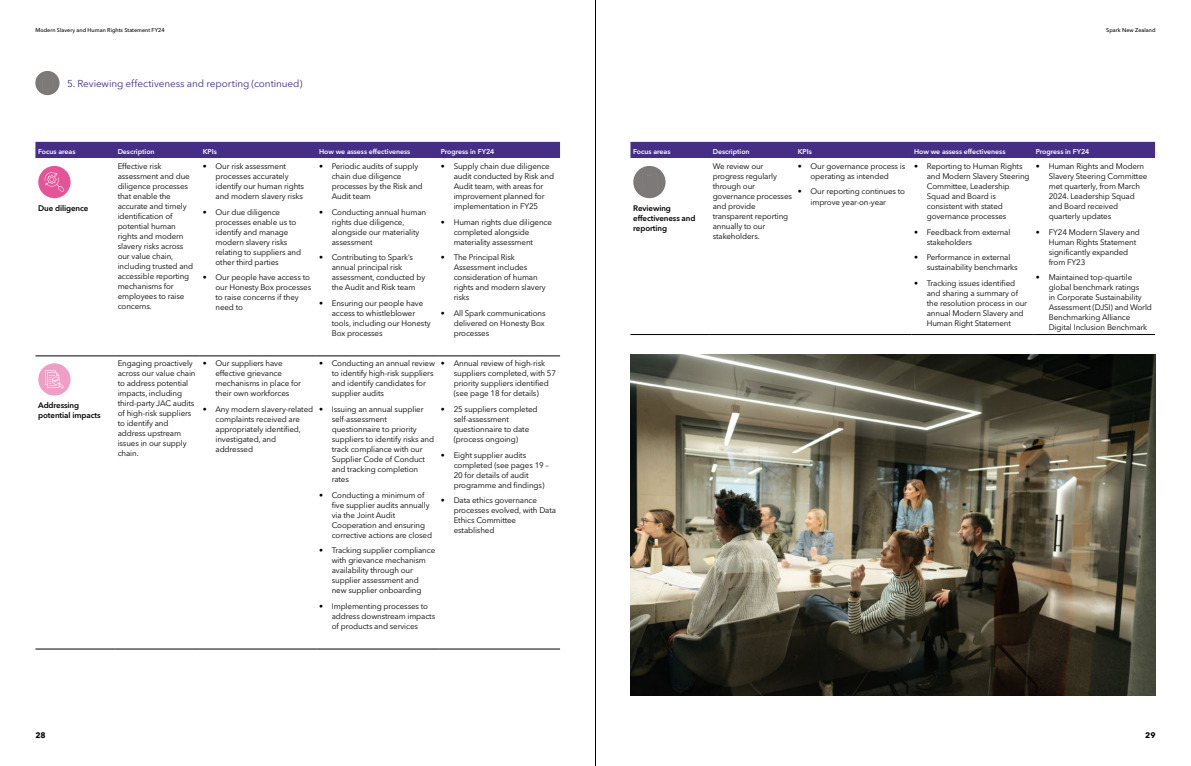
<style>
.page{position:relative;width:1191px;height:766px;background:#fff}
.page>*{position:absolute;margin:0;border:0;box-sizing:border-box;transform-origin:0 0}
.Subhead_1{font:10px "Avenir Next LT Pro";letter-spacing:-.01em;color:#462e87}
.Body_2024{font:8px/10px "Avenir Next LT Pro";letter-spacing:-.015em;color:#000}
.Body_2024-2{font:600 8px/10px "Avenir Next LT Pro";letter-spacing:-.015em;color:#000}
.t1{font:700 8px "Avenir Next LT Pro";color:#000}
.Column_heading{font:600 7px "Avenir Next LT Pro";letter-spacing:-.005em;color:#fff}
.t2{font:500 5.5px "Avenir Next LT Pro";color:#000}
</style>
<div class="page">
<div style="left:35px;top:142px;width:525px;height:16px;background:#462e87"></div>
<hr style="left:35px;top:355px;width:80px;height:1px;background:#000">
<hr style="left:115px;top:355px;width:85px;height:1px;background:#000">
<hr style="left:200px;top:355px;width:116px;height:1px;background:#000">
<hr style="left:316px;top:355px;width:122px;height:1px;background:#000">
<hr style="left:438px;top:355px;width:122px;height:1px;background:#000">
<hr style="left:35px;top:648px;width:80px;height:1px;background:#000">
<hr style="left:115px;top:648px;width:85px;height:1px;background:#000">
<hr style="left:200px;top:648px;width:116px;height:1px;background:#000">
<hr style="left:316px;top:648px;width:122px;height:1px;background:#000">
<hr style="left:438px;top:648px;width:122px;height:1px;background:#000">
<div style="left:38px;top:166px;width:33px;height:32px;background:#e65498;border-radius:50%"></div>
<svg style="left:45px;top:172px;width:19px;height:20px"></svg>
<div style="left:38px;top:363px;width:33px;height:32px;background:#ef9fc5;border-radius:50%"></div>
<svg style="left:45px;top:370px;width:19px;height:18px"></svg>
<div style="left:630px;top:142px;width:525px;height:16px;background:#462e87"></div>
<hr style="left:630px;top:334px;width:80px;height:1px;background:#000">
<hr style="left:710px;top:334px;width:85px;height:1px;background:#000">
<hr style="left:795px;top:334px;width:116px;height:1px;background:#000">
<hr style="left:911px;top:334px;width:122px;height:1px;background:#000">
<hr style="left:1033px;top:334px;width:122px;height:1px;background:#000">
<div style="left:633px;top:166px;width:32px;height:32px;background:#7d7978;border-radius:50%"></div>
<img style="left:631px;top:354px;width:524px;height:340px">
<div style="left:35px;top:71px;width:25px;height:24px;background:#7d7978;border-radius:50%"></div>
<hr style="left:595px;top:0;width:1px;height:765px;background:#000">
<p class="t2" style="left:35px;top:27px;width:131px">Modern Slavery and Human Rights Statement FY24</p>
<p class="t2" style="left:1106px;top:27px;width:51px">Spark New Zealand</p>
<p class="Subhead_1" style="left:67px;top:77px;width:237px">5. Reviewing effectiveness and reporting (continued)</p>
<p class="Column_heading" style="left:38px;top:147px;width:39px">Focus areas</p>
<p class="Column_heading" style="left:118px;top:147px;width:38px">Description</p>
<p class="Column_heading" style="left:203px;top:147px;width:16px">KPIs</p>
<p class="Column_heading" style="left:319px;top:147px;width:93px">How we assess effectiveness</p>
<p class="Column_heading" style="left:441px;top:147px;width:55px">Progress in FY24</p>
<p class="Body_2024-2" style="left:38px;top:203px;width:52px">Due diligence</p>
<p class="Body_2024-2" style="left:38px;top:400px;width:64px">Addressing potential impacts</p>
<p class="Body_2024" style="left:118px;top:161px;width:77px">Effective risk assessment and due diligence processes that enable the accurate and timely identification of potential human rights and modern slavery risks across our value chain, including trusted and accessible reporting mechanisms for employees to raise concerns.</p>
<p class="Body_2024" style="left:215px;top:161px;width:90px;text-indent:-13px">• Our risk assessment processes accurately identify our human rights and modern slavery risks</p>
<p class="Body_2024" style="left:215px;top:207px;width:87px;text-indent:-13px">• Our due diligence processes enable us to identify and manage modern slavery risks relating to suppliers and other third parties</p>
<p class="Body_2024" style="left:215px;top:272px;width:97px;text-indent:-13px">• Our people have access to our Honesty Box processes to raise concerns if they need to</p>
<p class="Body_2024" style="left:332px;top:161px;width:92px;text-indent:-13px">• Periodic audits of supply chain due diligence processes by the Risk and<br>Audit team</p>
<p class="Body_2024" style="left:332px;top:207px;width:96px;text-indent:-13px">• Conducting annual human rights due diligence, alongside our materiality assessment</p>
<p class="Body_2024" style="left:332px;top:252px;width:95px;text-indent:-13px">• Contributing to Spark’s annual principal risk assessment, conducted by the Audit and Risk team</p>
<p class="Body_2024" style="left:332px;top:298px;width:100px;text-indent:-13px">• Ensuring our people have access to whistleblower tools, including our Honesty<br>Box processes</p>
<p class="Body_2024" style="left:454px;top:161px;width:102px;text-indent:-13px">• Supply chain due diligence audit conducted by Risk and<br>Audit team, with areas for improvement planned for implementation in FY25</p>
<p class="Body_2024" style="left:454px;top:217px;width:100px;text-indent:-13px">• Human rights due diligence completed alongside materiality assessment</p>
<p class="Body_2024" style="left:454px;top:252px;width:94px;text-indent:-13px">• The Principal Risk<br>Assessment includes consideration of human rights and modern slavery risks</p>
<p class="Body_2024" style="left:454px;top:308px;width:93px;text-align:justify;text-indent:-13px">• All Spark communications delivered on Honesty Box processes</p>
<p class="Body_2024" style="left:454px;top:358px;width:104px;text-indent:-13px">• Annual review of high-risk suppliers completed, with 57 priority suppliers identified (see page 18 for details)</p>
<p class="Body_2024" style="left:454px;top:404px;width:85px;text-indent:-13px">• 25 suppliers completed self-assessment questionnaire to date (process ongoing)</p>
<p class="Body_2024" style="left:454px;top:449px;width:97px;text-indent:-13px">• Eight supplier audits completed (see pages 19 –<br>20 for details of audit programme and findings)</p>
<p class="Body_2024" style="left:454px;top:495px;width:104px;text-indent:-13px">• Data ethics governance processes evolved, with Data<br>Ethics Committee established</p>
<p class="Body_2024" style="left:118px;top:358px;width:79px">Engaging proactively across our value chain to address potential impacts, including third-party JAC audits of high-risk suppliers to identify and address upstream issues in our supply chain.</p>
<p class="Body_2024" style="left:215px;top:358px;width:87px;text-indent:-13px">• Our suppliers have effective grievance mechanisms in place for their own workforces</p>
<p class="Body_2024" style="left:332px;top:358px;width:105px;text-indent:-13px">• Conducting an annual review to identify high-risk suppliers and identify candidates for supplier audits</p>
<p class="Body_2024" style="left:332px;top:404px;width:104px;text-indent:-13px">• Issuing an annual supplier self-assessment questionnaire to priority suppliers to identify risks and track compliance with our<br>Supplier Code of Conduct and tracking completion rates</p>
<p class="Body_2024" style="left:332px;top:489px;width:102px;text-indent:-13px">• Conducting a minimum of five supplier audits annually via the Joint Audit<br>Cooperation and ensuring corrective actions are closed</p>
<p class="Body_2024" style="left:332px;top:545px;width:105px;text-indent:-13px">• Tracking supplier compliance with grievance mechanism availability through our supplier assessment and new supplier onboarding</p>
<p class="Body_2024" style="left:332px;top:601px;width:105px;text-indent:-13px">• Implementing processes to address downstream impacts of products and services</p>
<p class="Body_2024" style="left:215px;top:404px;width:99px;text-indent:-13px">• Any modern slavery-related complaints received are appropriately identified, investigated, and addressed</p>
<p class="Column_heading" style="left:633px;top:147px;width:39px">Focus areas</p>
<p class="Column_heading" style="left:712px;top:147px;width:38px">Description</p>
<p class="Column_heading" style="left:797px;top:147px;width:16px">KPIs</p>
<p class="Column_heading" style="left:914px;top:147px;width:93px">How we assess effectiveness</p>
<p class="Column_heading" style="left:1036px;top:147px;width:55px">Progress in FY24</p>
<p class="Body_2024-2" style="left:633px;top:203px;width:64px">Reviewing effectiveness and reporting</p>
<p class="Body_2024" style="left:712px;top:161px;width:81px">We review our progress regularly through our governance processes and provide transparent reporting annually to our stakeholders.</p>
<p class="Body_2024" style="left:797px;top:161px;width:109px;text-align:center">• Our governance process is operating as intended</p>
<p class="Body_2024" style="left:810px;top:187px;width:96px;text-indent:-13px">• Our reporting continues to improve year-on-year</p>
<p class="Body_2024" style="left:926px;top:161px;width:104px;text-indent:-13px">• Reporting to Human Rights and Modern Slavery Steering<br>Committee, Leadership<br>Squad and Board is consistent with stated governance processes</p>
<p class="Body_2024" style="left:926px;top:227px;width:85px;text-indent:-13px">• Feedback from external stakeholders</p>
<p class="Body_2024" style="left:926px;top:252px;width:92px;text-indent:-13px">• Performance in external sustainability benchmarks</p>
<p class="Body_2024" style="left:926px;top:278px;width:102px;text-indent:-13px">• Tracking issues identified and sharing a summary of the resolution process in our annual Modern Slavery and<br>Human Right Statement</p>
<p class="Body_2024" style="left:1048px;top:161px;width:100px;text-indent:-13px">• Human Rights and Modern<br>Slavery Steering Committee met quarterly, from March<br>2024. Leadership Squad and Board received quarterly updates</p>
<p class="Body_2024" style="left:1048px;top:227px;width:93px;text-indent:-13px">• FY24 Modern Slavery and<br>Human Rights Statement significantly expanded from FY23</p>
<p class="Body_2024" style="left:1048px;top:272px;width:105px;text-indent:-13px">• Maintained top-quartile global benchmark ratings<br>in Corporate Sustainability<br>Assessment (DJSI) and World<br>Benchmarking Alliance<br>Digital Inclusion Benchmark</p>
<p class="t1" style="left:35px;top:730px;width:12px">28</p>
<p class="t1" style="left:1145px;top:729px;width:12px">29</p>
</div>
